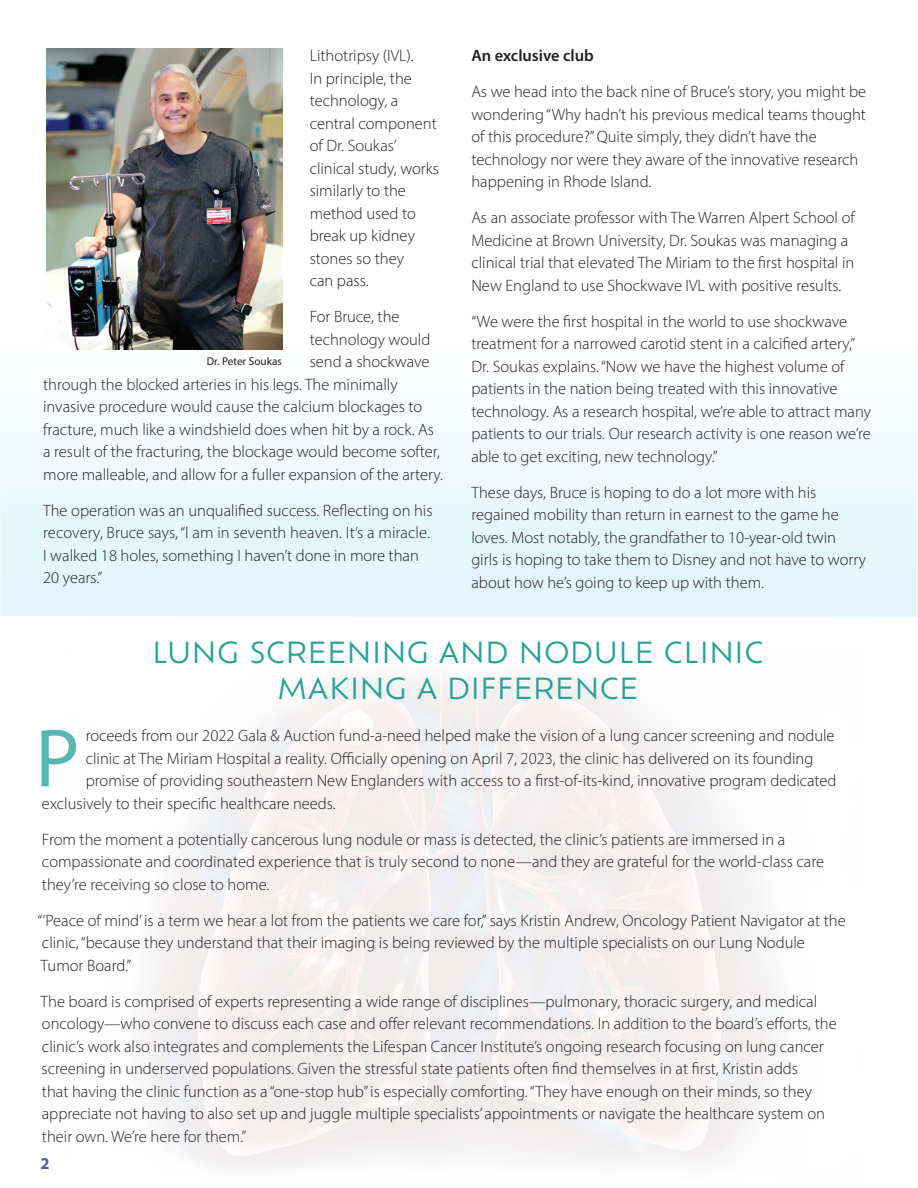
<style>
.page{position:relative;width:918px;height:1188px;background:#fff}
.page>*{position:absolute;margin:0;border:0;box-sizing:border-box;transform-origin:0 0}
.text__no_stratching{font:83.25px "Myriad Pro";color:#55b6b3}
.Heading{font:28.5px/36px "Ofelia Text";letter-spacing:.02em;color:#25a294;text-align:center}
.text__no_stratching-2{font:300 16.5px/22.5px "Myriad Pro";color:#231f20}
.text__no_stratching-3{font:600 16.5px "Myriad Pro";color:#231f20}
.t1{font:700 16.5px "Myriad Pro";color:#565ba8}
.caption1{font:11.25px "Myriad Pro";color:#231f20}
</style>
<div class="page">
<svg style="left:0;top:349px;width:918px;height:268px"></svg>
<img style="left:46px;top:48px;width:237px;height:301px">
<p class="text__no_stratching-2" style="left:310px;top:44px;width:131px">Lithotripsy (IVL).<br>In principle, the technology, a central component of Dr. Soukas’ clinical study, works similarly to the method used to break up kidney stones so they<br>can pass.</p>
<p class="text__no_stratching-2" style="left:310px;top:305px;width:91px">For Bruce, the</p>
<p class="text__no_stratching-2" style="left:310px;top:328px;width:122px">technology would</p>
<p class="text__no_stratching-2" style="left:310px;top:350px;width:121px">send a shockwave</p>
<p class="text__no_stratching-2" style="left:43px;top:373px;width:356px">through the blocked arteries in his legs. The minimally</p>
<p class="text__no_stratching-2" style="left:43px;top:395px;width:381px">invasive procedure would cause the calcium blockages to</p>
<p class="text__no_stratching-2" style="left:43px;top:418px;width:392px">fracture, much like a windshield does when hit by a rock. As</p>
<p class="text__no_stratching-2" style="left:43px;top:440px;width:398px">a result of the fracturing, the blockage would become softer,</p>
<p class="text__no_stratching-2" style="left:43px;top:463px;width:402px">more malleable, and allow for a fuller expansion of the artery.</p>
<p class="text__no_stratching-2" style="left:43px;top:499px;width:391px">The operation was an unqualified success. Reflecting on his recovery, Bruce says, “I am in seventh heaven. It’s a miracle.<br>I walked 18 holes, something I haven’t done in more than 20 years.”</p>
<p class="caption1" style="left:207px;top:354px;width:77px">Dr. Peter Soukas</p>
<p class="text__no_stratching-3" style="left:471px;top:45px;width:124px">An exclusive club</p>
<p class="text__no_stratching-2" style="left:471px;top:80px;width:396px">As we head into the back nine of Bruce’s story, you might be wondering “Why hadn’t his previous medical teams thought of this procedure?” Quite simply, they didn’t have the technology nor were they aware of the innovative research happening in Rhode Island.</p>
<p class="text__no_stratching-2" style="left:471px;top:206px;width:385px">As an associate professor with The Warren Alpert School of Medicine at Brown University, Dr. Soukas was managing a clinical trial that elevated The Miriam to the first hospital in New England to use Shockwave IVL with positive results.</p>
<p class="text__no_stratching-2" style="left:471px;top:310px;width:401px">“We were the first hospital in the world to use shockwave treatment for a narrowed carotid stent in a calcified artery,” Dr. Soukas explains. “Now we have the highest volume of patients in the nation being treated with this innovative technology. As a research hospital, we’re able to attract many patients to our trials. Our research activity is one reason we’re able to get exciting, new technology.”</p>
<p class="text__no_stratching-2" style="left:471px;top:481px;width:396px">These days, Bruce is hoping to do a lot more with his regained mobility than return in earnest to the game he loves. Most notably, the grandfather to 10-year-old twin girls is hoping to take them to Disney and not have to worry about how he’s going to keep up with them.</p>
<p class="Heading" style="left:152px;top:632px;width:613px">LUNG SCREENING AND NODULE CLINIC<br>MAKING A DIFFERENCE</p>
<p class="text__no_stratching" style="left:35px;top:707px;width:46px">P</p>
<p class="text__no_stratching-2" style="left:86px;top:724px;width:750px">roceeds from our 2022 Gala &amp; Auction fund-a-need helped make the vision of a lung cancer screening and nodule</p>
<p class="text__no_stratching-2" style="left:86px;top:747px;width:729px">clinic at The Miriam Hospital a reality. Officially opening on April 7, 2023, the clinic has delivered on its founding</p>
<p class="text__no_stratching-2" style="left:86px;top:769px;width:752px">promise of providing southeastern New Englanders with access to a first-of-its-kind, innovative program dedicated</p>
<p class="text__no_stratching-2" style="left:42px;top:792px;width:295px">exclusively to their specific healthcare needs.</p>
<p class="text__no_stratching-2" style="left:42px;top:828px;width:784px">From the moment a potentially cancerous lung nodule or mass is detected, the clinic’s patients are immersed in a compassionate and coordinated experience that is truly second to none—and they are grateful for the world-class care they’re receiving so close to home.</p>
<p class="text__no_stratching-2" style="left:38px;top:909px;width:810px">“’Peace of mind’ is a term we hear a lot from the patients we care for,” says Kristin Andrew, Oncology Patient Navigator at the clinic, “because they understand that their imaging is being reviewed by the multiple specialists on our Lung Nodule<br>Tumor Board.”</p>
<p class="text__no_stratching-2" style="left:41px;top:990px;width:798px">The board is comprised of experts representing a wide range of disciplines—pulmonary, thoracic surgery, and medical oncology—who convene to discuss each case and offer relevant recommendations. In addition to the board’s efforts, the clinic’s work also integrates and complements the Lifespan Cancer Institute’s ongoing research focusing on lung cancer screening in underserved populations. Given the stressful state patients often find themselves in at first, Kristin adds<br>that having the clinic function as a “one-stop hub” is especially comforting. “They have enough on their minds, so they appreciate not having to also set up and juggle multiple specialists’ appointments or navigate the healthcare system on their own. We’re here for them.”</p>
<p class="t1" style="left:40px;top:1152px;width:11px">2</p>
</div>
